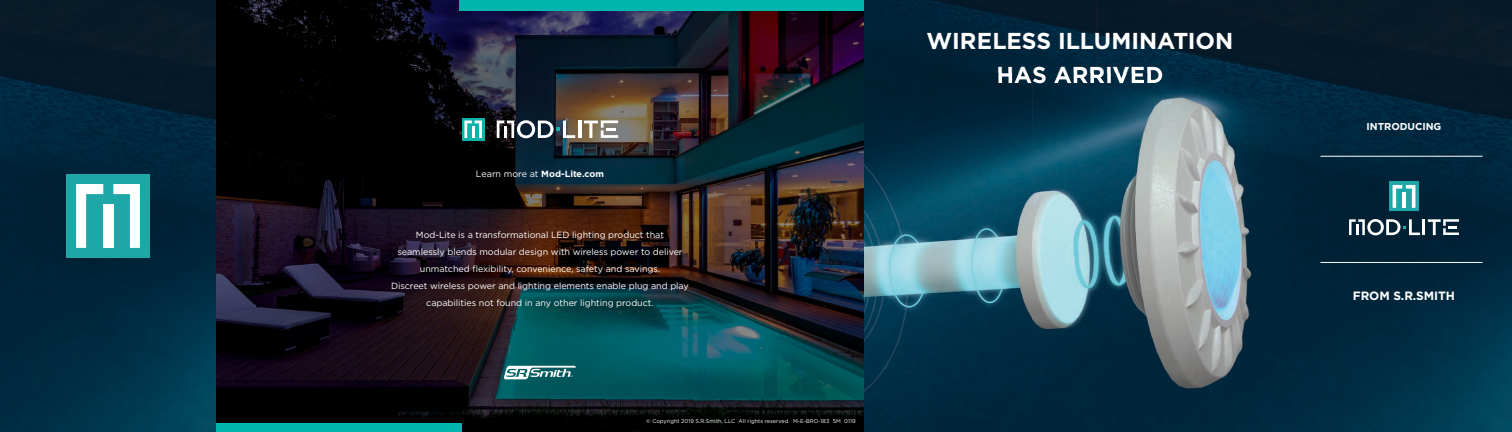
<style>
.page{position:relative;width:1512px;height:432px;background:#fff}
.page>*{position:absolute;margin:0;border:0;box-sizing:border-box;transform-origin:0 0}
.t1{font:700 23px/34px "Gotham";color:#fff;text-align:center}
.t2{font:700 12px "Gotham";letter-spacing:-.005em;color:#fff}
.t3{font:700 10px "Gotham";letter-spacing:-.005em;color:#fff}
.t4{font:9px/17px "Gotham";letter-spacing:-.005em;color:#fff;text-align:center}
.t5{font:700 9px "Gotham";color:#fff}
.t6{font:5.5px "Gotham";color:#fff}
.s1{font-weight:400}
</style>
<div class="page">
<img style="left:0;top:0;width:216px;height:432px">
<img style="left:216px;top:0;width:477px;height:432px">
<img style="left:693px;top:10px;width:171px;height:422px">
<div style="left:459px;top:0;width:405px;height:10px;background:#00b5ae"></div>
<hr style="left:578px;top:121px;width:3px;height:17px;background:#fff">
<svg style="left:497px;top:120px;width:78px;height:18px"></svg>
<svg style="left:584px;top:120px;width:34px;height:18px"></svg>
<div style="left:462px;top:118px;width:23px;height:23px;background:#0db2a8"></div>
<svg style="left:464px;top:121px;width:18px;height:17px"></svg>
<div style="left:216px;top:423px;width:246px;height:9px;background:#00b5ae"></div>
<div style="left:66px;top:174px;width:84px;height:84px;background:#1da7a7"></div>
<div style="left:103px;top:204px;width:10px;height:44px;background:#fff"></div>
<svg style="left:76px;top:184px;width:27px;height:64px"></svg>
<svg style="left:113px;top:184px;width:27px;height:64px"></svg>
<img style="left:1296px;top:0;width:216px;height:432px">
<hr style="left:1320px;top:156px;width:162px;height:1px;background:#fff">
<hr style="left:1320px;top:262px;width:162px;height:1px;background:#fff">
<svg style="left:504px;top:366px;width:72px;height:13px"></svg>
<svg style="left:1389px;top:181px;width:30px;height:30px"></svg>
<svg style="left:1393px;top:185px;width:22px;height:23px"></svg>
<svg style="left:1349px;top:219px;width:110px;height:16px"></svg>
<img style="left:864px;top:0;width:432px;height:99px">
<img style="left:864px;top:423px;width:33px;height:9px">
<img style="left:1263px;top:99px;width:33px;height:333px">
<div style="left:897px;top:423px;width:366px;height:9px;background:#00263c"></div>
<img style="left:998px;top:67px;width:164px;height:7px">
<img style="left:864px;top:74px;width:405px;height:349px">
<img style="left:998px;top:74px;width:164px;height:9px">
<p class="t5" style="left:476px;top:168px;width:130px"><span class="s1">Learn more at</span> Mod-Lite.com</p>
<p class="t4" style="left:391px;top:226px;width:299px">Mod-Lite is a transformational LED lighting product that<br>seamlessly blends modular design with wireless power to deliver unmatched flexibility, convenience, safety and savings.<br>Discreet wireless power and lighting elements enable plug and play capabilities not found in any other lighting product.</p>
<p class="t6" style="left:646px;top:418px;width:211px">© Copyright 2019 S.R.Smith, LLC All rights reserved. M-E-BRO-183 5M 0119</p>
<h1 class="t1" style="left:927px;top:24px;width:308px">WIRELESS ILLUMINATION<br>HAS ARRIVED</h1>
<p class="t3" style="left:1367px;top:120px;width:76px">INTRODUCING</p>
<h2 class="t2" style="left:1353px;top:288px;width:104px">FROM S.R.SMITH</h2>
</div>
